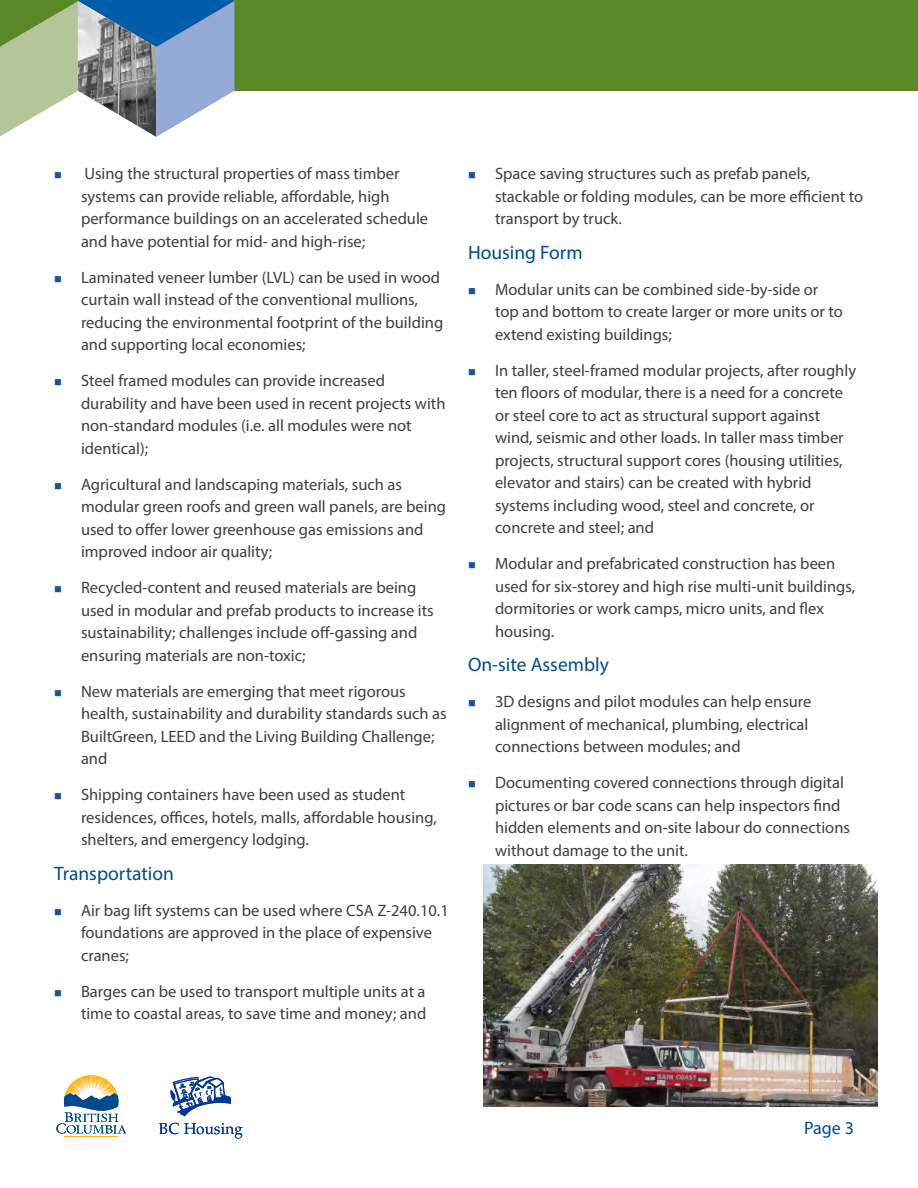
<style>
.page{position:relative;width:918px;height:1188px;background:#fff}
.page>*{position:absolute;margin:0;border:0;box-sizing:border-box;transform-origin:0 0}
.t1{font:19.5px "Myriad Pro";color:#004a8d}
.t2{font:18px "Myriad Pro";color:#004a8d}
.t3{font:16.5px/22.5px "Myriad Pro";color:#3e3e3f}
</style>
<div class="page">
<div style="left:0;top:0;width:918px;height:91px;background:#5c8727"></div>
<svg style="left:0;top:0;width:234px;height:137px"></svg>
<img style="left:78px;top:1px;width:78px;height:136px">
<hr style="left:65px;top:1137px;width:53px;height:1px;background:#fcb814">
<svg style="left:56px;top:1075px;width:70px;height:59px"></svg>
<svg style="left:170px;top:1076px;width:61px;height:40px"></svg>
<svg style="left:159px;top:1123px;width:84px;height:16px"></svg>
<img style="left:483px;top:864px;width:395px;height:243px">
<p class="t3" style="left:81px;top:162px;width:349px">Using the structural properties of mass timber systems can provide reliable, affordable, high performance buildings on an accelerated schedule and have potential for mid- and high-rise;</p>
<p class="t3" style="left:81px;top:266px;width:364px">Laminated veneer lumber (LVL) can be used in wood curtain wall instead of the conventional mullions, reducing the environmental footprint of the building and supporting local economies;</p>
<p class="t3" style="left:81px;top:369px;width:366px">Steel framed modules can provide increased durability and have been used in recent projects with non-standard modules (i.e. all modules were not identical);</p>
<p class="t3" style="left:81px;top:473px;width:367px">Agricultural and landscaping materials, such as modular green roofs and green wall panels, are being used to offer lower greenhouse gas emissions and improved indoor air quality;</p>
<p class="t3" style="left:81px;top:576px;width:354px">Recycled-content and reused materials are being used in modular and prefab products to increase its sustainability; challenges include off-gassing and ensuring materials are non-toxic;</p>
<p class="t3" style="left:81px;top:680px;width:367px">New materials are emerging that meet rigorous health, sustainability and durability standards such as BuiltGreen, LEED and the Living Building Challenge; and</p>
<p class="t3" style="left:81px;top:783px;width:357px">Shipping containers have been used as student residences, offices, hotels, malls, affordable housing, shelters, and emergency lodging.</p>
<p class="t1" style="left:54px;top:861px;width:122px">Transportation</p>
<p class="t3" style="left:81px;top:899px;width:369px">Air bag lift systems can be used where CSA Z-240.10.1 foundations are approved in the place of expensive cranes;</p>
<p class="t3" style="left:81px;top:980px;width:347px">Barges can be used to transport multiple units at a time to coastal areas, to save time and money; and</p>
<p class="t3" style="left:495px;top:162px;width:370px">Space saving structures such as prefab panels, stackable or folding modules, can be more efficient to transport by truck.</p>
<p class="t1" style="left:468px;top:240px;width:116px">Housing Form</p>
<p class="t3" style="left:495px;top:278px;width:349px">Modular units can be combined side-by-side or top and bottom to create larger or more units or to extend existing buildings;</p>
<p class="t3" style="left:495px;top:359px;width:363px">In taller, steel-framed modular projects, after roughly ten floors of modular, there is a need for a concrete or steel core to act as structural support against wind, seismic and other loads. In taller mass timber projects, structural support cores (housing utilities, elevator and stairs) can be created with hybrid systems including wood, steel and concrete, or concrete and steel; and</p>
<p class="t3" style="left:495px;top:552px;width:362px">Modular and prefabricated construction has been used for six-storey and high rise multi-unit buildings, dormitories or work camps, micro units, and flex housing.</p>
<p class="t1" style="left:468px;top:653px;width:142px">On-site Assembly</p>
<p class="t3" style="left:495px;top:690px;width:318px">3D designs and pilot modules can help ensure alignment of mechanical, plumbing, electrical connections between modules; and</p>
<p class="t3" style="left:495px;top:771px;width:357px">Documenting covered connections through digital pictures or bar code scans can help inspectors find hidden elements and on-site labour do connections without damage to the unit.</p>
<p class="t2" style="left:804px;top:1117px;width:51px">Page 3</p>
</div>
